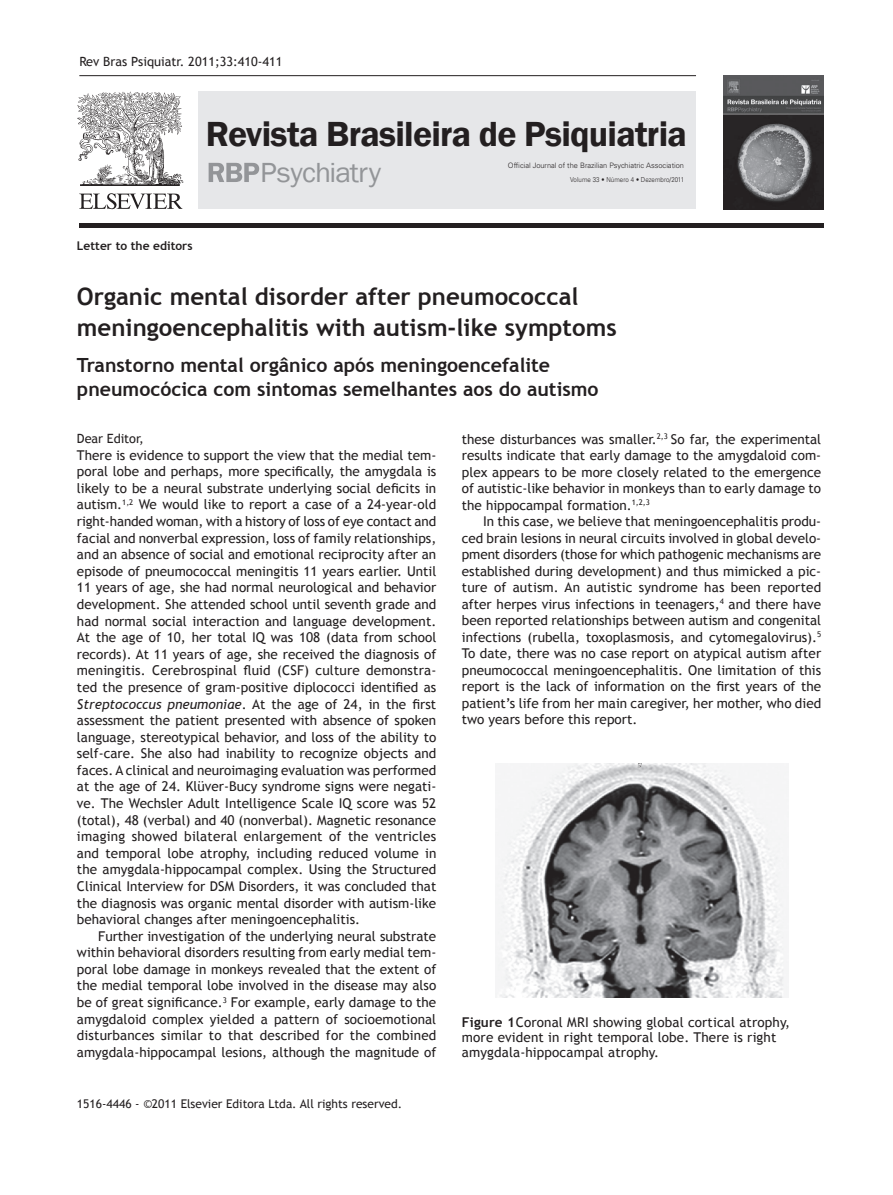
<style>
.page{position:relative;width:893px;height:1195px;background:#fff}
.page>*{position:absolute;margin:0;border:0;box-sizing:border-box;transform-origin:0 0}
.t1{font:600 35.85px "Franklin Gothic";letter-spacing:-.02em;color:#231f20}
.t2{font:28.35px "Franklin Gothic";letter-spacing:-.02em;color:#939598;scale:1.05 1}
.t3{font:700 24px/31.5px "Trebuchet MS";color:#231f20}
.t4{font:700 19.5px/23.4px "Trebuchet MS";color:#231f20}
.t5{font:13.5px/16.6px "Trebuchet MS";color:#231f20;text-align:justify}
.t6{font:12.75px "Trebuchet MS";color:#231f20}
.t7{font:12px "Trebuchet MS";color:#231f20}
.t8{font:700 12px "Trebuchet MS";color:#231f20}
.t9{font:300 7.35px "Univers LT Std";color:#231f20}
.t10{font:300 6.9px "Univers LT Std";letter-spacing:.01em;color:#231f20;scale:.9 1}
.s1{font-style:italic}
.s2{font-weight:700}
</style>
<div class="page">
<hr style="left:79px;top:75px;width:617px;height:1px;background:#231f20">
<hr style="left:79px;top:224px;width:744px;height:4px;background:#231f20">
<svg style="left:77px;top:91px;width:106px;height:118px"></svg>
<img style="left:723px;top:75px;width:100px;height:134px">
<div style="left:198px;top:91px;width:498px;height:118px;background:#e6e7e9"></div>
<svg style="left:209px;top:163px;width:50px;height:19px"></svg>
<img style="left:495px;top:763px;width:293px;height:234px">
<p class="t6" style="left:79px;top:54px;width:205px">Rev Bras Psiquiatr. 2011;33:410-411</p>
<h1 class="t1" style="left:206px;top:112px;width:482px">Revista Brasileira de Psiquiatria</h1>
<p class="t8" style="left:77px;top:238px;width:117px">Letter to the editors</p>
<h2 class="t2" style="left:260px;top:155px;width:117px">Psychiatry</h2>
<p class="t9" style="left:508px;top:161px;width:178px">Official Journal of the Brazilian Psychiatric Association</p>
<p class="t10" style="left:570px;top:175px;width:128px">Volume 33 • Número 4 • Dezembro/2011</p>
<h3 class="t3" style="left:77px;top:280px;width:541px">Organic mental disorder after pneumococcal meningoencephalitis with autism-like symptoms</h3>
<h3 class="t4" style="left:77px;top:354px;width:523px">Transtorno mental orgânico após meningoencefalite pneumocócica com sintomas semelhantes aos do autismo</h3>
<p class="t6" style="left:77px;top:431px;width:68px">Dear Editor,</p>
<p class="t5" style="left:77px;top:447px;width:361px">There is evidence to support the view that the medial tem&shy;poral lobe and perhaps, more specifically, the amygdala is likely to be a neural substrate underlying social deficits in autism.<sup>1,2</sup> We would like to report a case of a 24-year-old right-handed woman, with a history of loss of eye contact and facial and nonverbal expression, loss of family relationships, and an absence of social and emotional reciprocity after an episode of pneumococcal meningitis 11 years earlier. Until 11 years of age, she had normal neurological and behavior development. She attended school until seventh grade and had normal social interaction and language development.<br>At the age of 10, her total IQ was 108 (data from school records). At 11 years of age, she received the diagnosis of meningitis. Cerebrospinal fluid (CSF) culture demonstra&shy;ted the presence of gram-positive diplococci identified as <span class="s1">Streptococcus pneumoniae</span>. At the age of 24, in the first assessment the patient presented with absence of spoken language, stereotypical behavior, and loss of the ability to self-care. She also had inability to recognize objects and faces. A clinical and neuroimaging evaluation was performed at the age of 24. Klüver-Bucy syndrome signs were negati&shy;ve. The Wechsler Adult Intelligence Scale IQ score was 52 (total), 48 (verbal) and 40 (nonverbal). Magnetic resonance imaging showed bilateral enlargement of the ventricles and temporal lobe atrophy, including reduced volume in the amygdala-hippocampal complex. Using the Structured Clinical Interview for DSM Disorders, it was concluded that the diagnosis was organic mental disorder with autism-like behavioral changes after meningoencephalitis.</p>
<p class="t5" style="left:77px;top:927px;width:361px;text-indent:21px">Further investigation of the underlying neural substrate within behavioral disorders resulting from early medial tem&shy;poral lobe damage in monkeys revealed that the extent of the medial temporal lobe involved in the disease may also be of great significance.<sup>3</sup> For example, early damage to the amygdaloid complex yielded a pattern of socioemotional disturbances similar to that described for the combined amygdala-hippocampal lesions, although the magnitude of</p>
<p class="t7" style="left:77px;top:1096px;width:327px">1516-4446 - ©2011 Elsevier Editora Ltda. All rights reserved.</p>
<p class="t5" style="left:462px;top:431px;width:361px">these disturbances was smaller.<sup>2,3</sup> So far, the experimental results indicate that early damage to the amygdaloid com&shy;plex appears to be more closely related to the emergence of autistic-like behavior in monkeys than to early damage to the hippocampal formation.<sup>1,2,3</sup></p>
<p class="t5" style="left:462px;top:513px;width:361px;text-indent:21px">In this case, we believe that meningoencephalitis produ&shy;ced brain lesions in neural circuits involved in global develo&shy;pment disorders (those for which pathogenic mechanisms are established during development) and thus mimicked a pic&shy;ture of autism. An autistic syndrome has been reported after herpes virus infections in teenagers,<sup>4</sup> and there have been reported relationships between autism and congenital infections (rubella, toxoplasmosis, and cytomegalovirus).<sup>5<br></sup>To date, there was no case report on atypical autism after pneumococcal meningoencephalitis. One limitation of this report is the lack of information on the first years of the patient’s life from her main caregiver, her mother, who died two years before this report.</p>
<p class="t5" style="left:462px;top:1014px;width:330px;line-height:15px;text-align:left"><span class="s2">Figure 1</span>Coronal MRI showing global cortical atrophy, more evident in right temporal lobe. There is right amygdala-hippocampal atrophy.</p>
</div>
